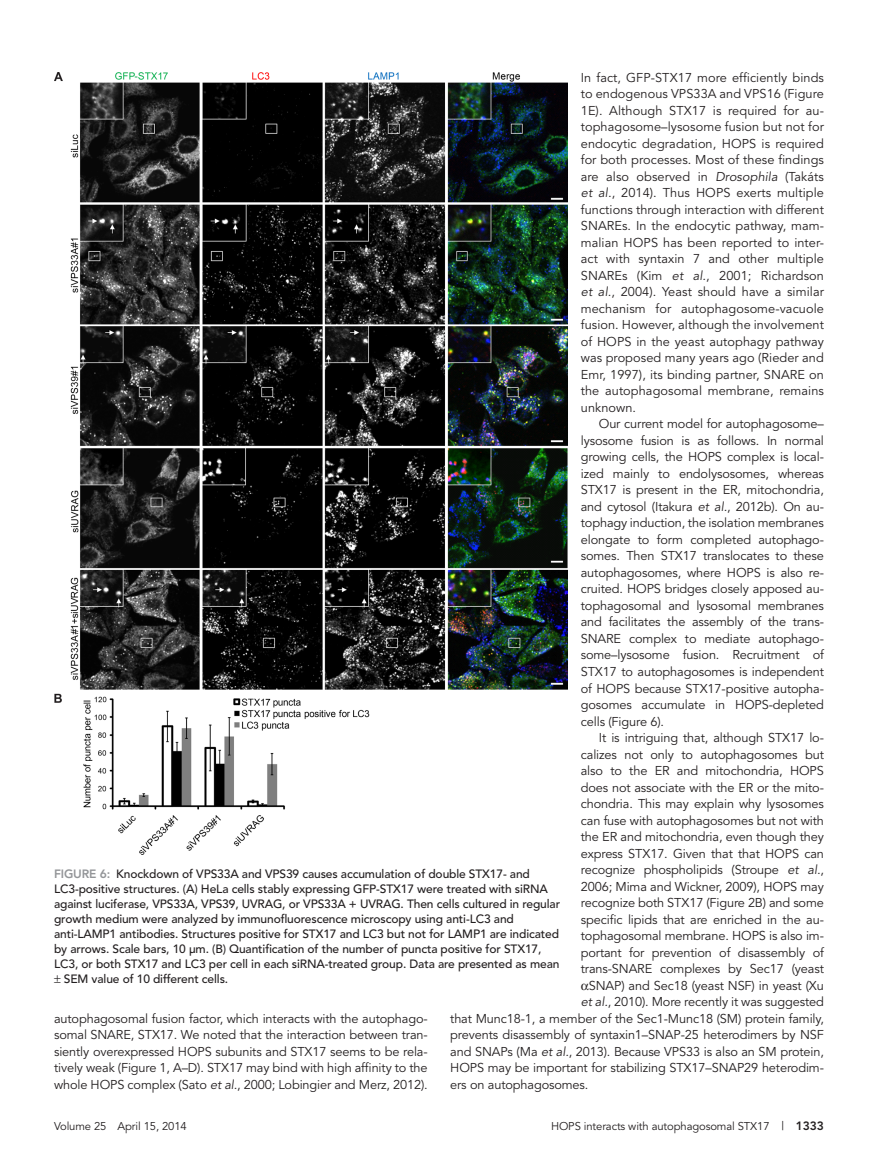
<style>
.page{position:relative;width:878px;height:1175px;background:#fff}
.page>*{position:absolute;margin:0;border:0;box-sizing:border-box;transform-origin:0 0}
.Para{font:12.75px/16.5px "Avenir";letter-spacing:-.01em;color:#231f20;text-align:justify}
.ParaFL{font:12.75px/16.5px "Avenir";letter-spacing:-.01em;color:#231f20;text-align:justify}
.FigCaption{font:500 12px "Avenir";letter-spacing:-.01em;color:#231f20}
.t1{font:11.25px "Avenir";letter-spacing:-.01em;color:#231f20}
.s1{font-style:italic}
.s2{font-weight:800;color:#939598}
.s3{font-size:12px}
.s4{font-weight:800;font-size:12px}
</style>
<div class="page">
<img style="left:54px;top:72px;width:513px;height:782px">
<p class="ParaFL" style="left:580px;top:69px;width:245px">In fact, GFP-STX17 more efficiently binds to endogenous VPS33A and VPS16 (Figure 1E). Although STX17 is required for au&shy;tophagosome–lysosome fusion but not for endocytic degradation, HOPS is required for both processes. Most of these findings are also observed in <span class="s1">Drosophila</span> (Takáts <span class="s1">et al.</span>, 2014). Thus HOPS exerts multiple functions through interaction with different SNAREs. In the endocytic pathway, mam&shy;malian HOPS has been reported to inter&shy;act with syntaxin 7 and other multiple SNAREs (Kim <span class="s1">et al.</span>, 2001; Richardson <span class="s1">et al.</span>, 2004). Yeast should have a similar mechanism for autophagosome-vacuole fusion. However, although the involvement of HOPS in the yeast autophagy pathway was proposed many years ago (Rieder and Emr, 1997), its binding partner, SNARE on the autophagosomal membrane, remains unknown.</p>
<p class="Para" style="left:580px;top:416px;width:245px;text-indent:18px">Our current model for autophagosome– lysosome fusion is as follows. In normal growing cells, the HOPS complex is local&shy;ized mainly to endolysosomes, whereas STX17 is present in the ER, mitochondria, and cytosol (Itakura <span class="s1">et al.</span>, 2012b). On au&shy;tophagy induction, the isolation membranes elongate to form completed autophago&shy;somes. Then STX17 translocates to these autophagosomes, where HOPS is also re&shy;cruited. HOPS bridges closely apposed au&shy;tophagosomal and lysosomal membranes and facilitates the assembly of the trans-SNARE complex to mediate autophago&shy;some–lysosome fusion. Recruitment of STX17 to autophagosomes is independent of HOPS because STX17-positive autopha&shy;gosomes accumulate in HOPS-depleted cells (Figure 6).</p>
<p class="Para" style="left:598px;top:729px;width:227px">It is intriguing that, although STX17 lo-</p>
<p class="Para" style="left:580px;top:746px;width:244px">calizes not only to autophagosomes but</p>
<p class="Para" style="left:580px;top:762px;width:244px">also to the ER and mitochondria, HOPS</p>
<p class="Para" style="left:580px;top:779px;width:245px">does not associate with the ER or the mito-</p>
<p class="Para" style="left:580px;top:795px;width:245px">chondria. This may explain why lysosomes</p>
<p class="Para" style="left:580px;top:812px;width:244px">can fuse with autophagosomes but not with</p>
<p class="Para" style="left:580px;top:828px;width:245px">the ER and mitochondria, even though they</p>
<p class="Para" style="left:580px;top:845px;width:245px">express STX17. Given that that HOPS can</p>
<p class="Para" style="left:580px;top:861px;width:244px">recognize phospholipids (Stroupe <span class="s1">et al.</span>,</p>
<p class="Para" style="left:580px;top:878px;width:244px">2006; Mima and Wickner, 2009), HOPS may</p>
<p class="Para" style="left:580px;top:894px;width:244px">recognize both STX17 (Figure 2B) and some</p>
<p class="Para" style="left:580px;top:911px;width:245px">specific lipids that are enriched in the au-</p>
<p class="Para" style="left:580px;top:927px;width:245px">tophagosomal membrane. HOPS is also im-</p>
<p class="Para" style="left:580px;top:944px;width:245px">portant for prevention of disassembly of</p>
<p class="Para" style="left:580px;top:960px;width:245px">trans-SNARE complexes by Sec17 (yeast</p>
<p class="Para" style="left:588px;top:977px;width:237px">SNAP) and Sec18 (yeast NSF) in yeast (Xu</p>
<p class="Para" style="left:580px;top:993px;width:244px"><span class="s1">et al.</span>, 2010). More recently it was suggested</p>
<p class="Para" style="left:450px;top:1010px;width:375px">that Munc18-1, a member of the Sec1-Munc18 (SM) protein family,</p>
<p class="Para" style="left:450px;top:1026px;width:375px">prevents disassembly of syntaxin1–SNAP-25 heterodimers by NSF</p>
<p class="Para" style="left:450px;top:1043px;width:375px">and SNAPs (Ma <span class="s1">et al.</span>, 2013). Because VPS33 is also an SM protein,</p>
<p class="Para" style="left:450px;top:1059px;width:375px">HOPS may be important for stabilizing STX17–SNAP29 heterodim-</p>
<p class="Para" style="left:450px;top:1076px;width:140px">ers on autophagosomes.</p>
<p class="FigCaption" style="left:54px;top:867px;width:477px"><span class="s2">FIGURE 6:</span> Knockdown of VPS33A and VPS39 causes accumulation of double STX17- and</p>
<p class="FigCaption" style="left:54px;top:882px;width:495px">LC3-positive structures. (A) HeLa cells stably expressing GFP-STX17 were treated with siRNA</p>
<p class="FigCaption" style="left:54px;top:897px;width:507px">against luciferase, VPS33A, VPS39, UVRAG, or VPS33A + UVRAG. Then cells cultured in regular</p>
<p class="FigCaption" style="left:54px;top:912px;width:461px">growth medium were analyzed by immunofluorescence microscopy using anti-LC3 and</p>
<p class="FigCaption" style="left:54px;top:927px;width:506px">anti-LAMP1 antibodies. Structures positive for STX17 and LC3 but not for LAMP1 are indicated</p>
<p class="FigCaption" style="left:54px;top:942px;width:489px">by arrows. Scale bars, 10 μm. (B) Quantification of the number of puncta positive for STX17,</p>
<p class="FigCaption" style="left:54px;top:957px;width:507px">LC3, or both STX17 and LC3 per cell in each siRNA-treated group. Data are presented as mean</p>
<p class="FigCaption" style="left:64px;top:972px;width:166px">SEM value of 10 different cells.</p>
<p class="ParaFL" style="left:54px;top:1010px;width:375px">autophagosomal fusion factor, which interacts with the autophago&shy;somal SNARE, STX17. We noted that the interaction between tran&shy;siently overexpressed HOPS subunits and STX17 seems to be rela&shy;tively weak (Figure 1, A–D). STX17 may bind with high affinity to the whole HOPS complex (Sato <span class="s1">et al.</span>, 2000; Lobingier and Merz, 2012).</p>
<p class="t1" style="left:54px;top:1119px;width:134px">Volume 25 April 15, 2014</p>
<p class="t1" style="left:551px;top:1119px;width:274px">HOPS interacts with autophagosomal STX17 <span class="s3">|</span> <span class="s4">1333</span></p>
</div>
